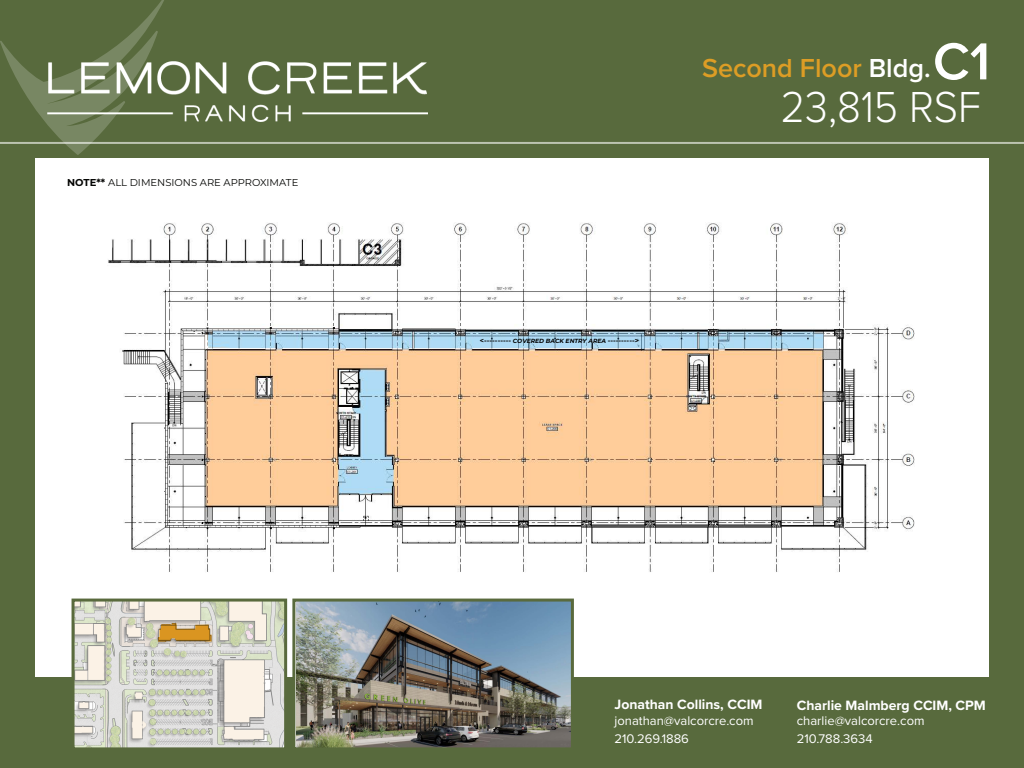
<style>
.page{position:relative;width:1024px;height:768px;background:#fff}
.page>*{position:absolute;margin:0;border:0;box-sizing:border-box;transform-origin:0 0}
.t1{font:600 53.9px "Proxima Nova";color:#fff}
.t2{font:300 45px "Proxima Nova";color:#fff;scale:.93 1}
.t3{font:600 27px "Proxima Nova";color:#dd9d25}
.t4{font:700 14px "Proxima Nova";color:#fff}
.t5{font:13px/18px "Proxima Nova";color:#fff}
.t6{font:10px "Montserrat";color:#040503}
.t7{font:700 7px "Montserrat";color:#020303}
.s1{font-weight:700}
.s2{color:#fff}
.s3{font-style:italic;font-size:6px}
</style>
<div class="page">
<div style="left:0;top:0;width:1024px;height:158px;background:#586a3d"></div>
<div style="left:989px;top:0;width:35px;height:768px;background:#586a3d"></div>
<div style="left:0;top:678px;width:1024px;height:90px;background:#586a3d"></div>
<div style="left:0;top:0;width:35px;height:768px;background:#586a3d"></div>
<svg style="left:0;top:0;width:164px;height:155px"></svg>
<hr style="left:0;top:142px;width:1024px;height:2px;background:#fff">
<img style="left:76px;top:603px;width:207px;height:143px">
<div style="left:72px;top:599px;width:215px;height:151px;border:3px solid #596a3d"></div>
<img style="left:47px;top:62px;width:380px;height:60px">
<img style="left:296px;top:603px;width:274px;height:143px">
<div style="left:292px;top:599px;width:282px;height:151px;border:3px solid #596a3d"></div>
<svg style="left:158px;top:623px;width:54px;height:19px"></svg>
<img style="left:108px;top:222px;width:806px;height:350px">
<p class="t6" style="left:67px;top:176px;width:233px"><span class="s1">NOTE**</span> ALL DIMENSIONS ARE APPROXIMATE</p>
<h1 class="t1" style="left:933px;top:21px;width:59px">C1</h1>
<h3 class="t3" style="left:702px;top:48px;width:230px">Second Floor <span class="s2">Bldg.</span></h3>
<h2 class="t2" style="left:781px;top:74px;width:217px">23,815 RSF</h2>
<p class="t7" style="left:480px;top:336px;width:160px">&lt;---------- <span class="s3">COVERED BACK ENTRY AREA</span> ----------&gt;</p>
<p class="t4" style="left:615px;top:694px;width:149px">Jonathan Collins, CCIM</p>
<p class="t5" style="left:615px;top:711px;width:141px">jonathan@valcorcre.com<br>210.269.1886</p>
<p class="t4" style="left:797px;top:695px;width:191px">Charlie Malmberg CCIM, CPM</p>
<p class="t5" style="left:797px;top:711px;width:129px;line-height:17.7px">charlie@valcorcre.com<br>210.788.3634</p>
</div>
